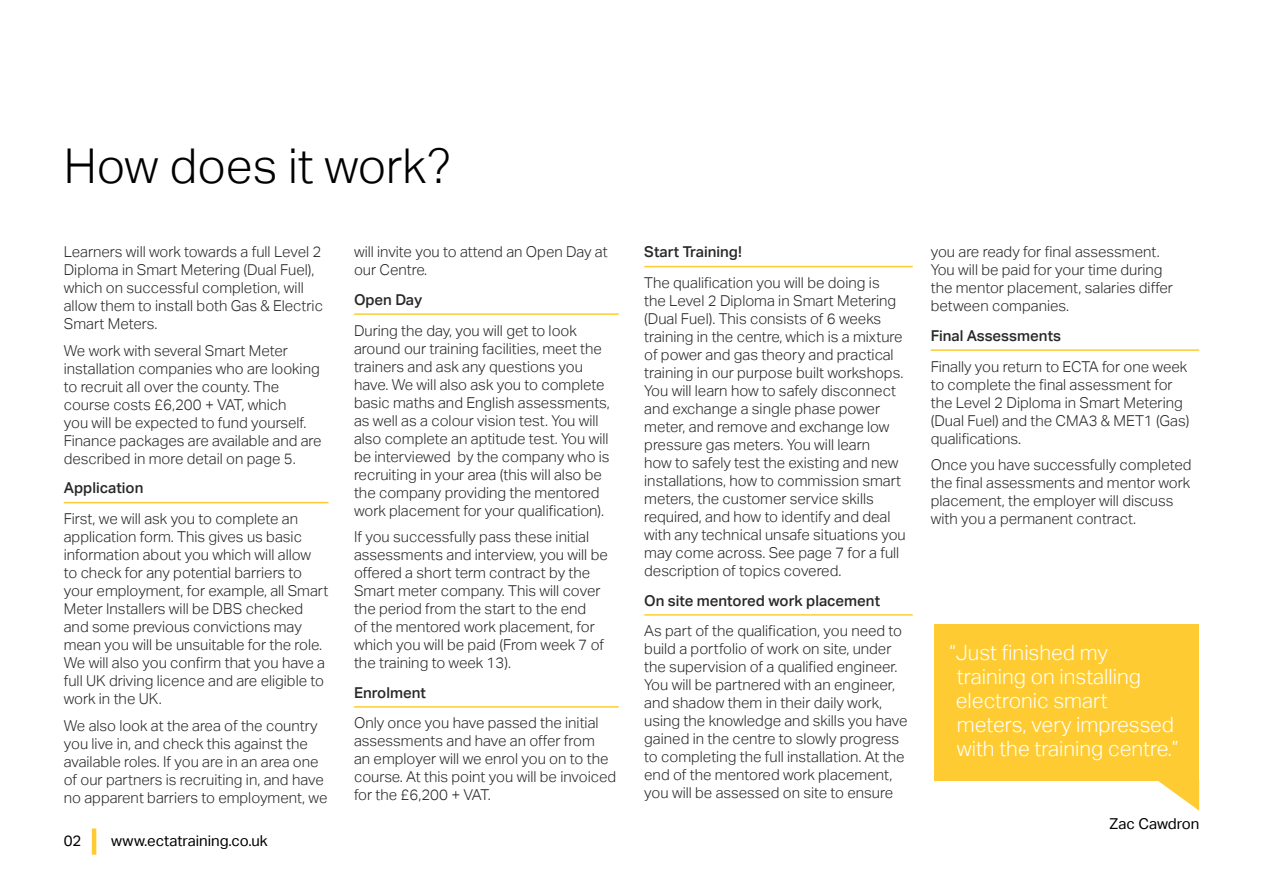
<style>
.page{position:relative;width:1263px;height:893px;background:#fff}
.page>*{position:absolute;margin:0;border:0;box-sizing:border-box;transform-origin:0 0}
.t1{font:300 48px "Aktiv Grotesk";color:#000}
.t2{font:300 21px/24px "Aktiv Grotesk";color:#fff}
.t3{font:300 15px/18px "Aktiv Grotesk";color:#282827}
.t4{font:500 15px "Aktiv Grotesk";color:#282827}
.t5{font:15px "Aktiv Grotesk";color:#000}
</style>
<div class="page">
<hr style="left:92px;top:828px;width:4px;height:27px;background:#fecc32">
<hr style="left:64px;top:502px;width:264px;height:1px;background:#fecc32">
<hr style="left:354px;top:313px;width:265px;height:2px;background:#fecc32">
<hr style="left:354px;top:706px;width:265px;height:2px;background:#fecc32">
<hr style="left:644px;top:266px;width:269px;height:1px;background:#fecc32">
<hr style="left:644px;top:614px;width:269px;height:2px;background:#fecc32">
<hr style="left:931px;top:349px;width:268px;height:2px;background:#fecc32">
<div style="left:934px;top:624px;width:264px;height:156px;background:#fecc32"></div>
<svg style="left:1157px;top:780px;width:42px;height:31px"></svg>
<h1 class="t1" style="left:64px;top:138px;width:389px">How does it work?</h1>
<p class="t3" style="left:64px;top:243px;width:261px">Learners will work towards a full Level 2<br>Diploma in Smart Metering (Dual Fuel), which on successful completion, will allow them to install both Gas &amp; Electric Smart Meters.</p>
<p class="t3" style="left:64px;top:342px;width:259px">We work with several Smart Meter installation companies who are looking to recruit all over the county. The course costs £6,200 + VAT, which<br>you will be expected to fund yourself.<br>Finance packages are available and are described in more detail on page 5.</p>
<p class="t4" style="left:64px;top:479px;width:81px">Application</p>
<p class="t3" style="left:64px;top:510px;width:266px">First, we will ask you to complete an application form. This gives us basic information about you which will allow to check for any potential barriers to your employment, for example, all Smart Meter Installers will be DBS checked and some previous convictions may mean you will be unsuitable for the role.<br>We will also you confirm that you have a full UK driving licence and are eligible to work in the UK.</p>
<p class="t3" style="left:64px;top:716px;width:265px">We also look at the area of the country you live in, and check this against the available roles. If you are in an area one of our partners is recruiting in, and have no apparent barriers to employment, we</p>
<p class="t5" style="left:64px;top:832px;width:19px">02</p>
<p class="t5" style="left:111px;top:832px;width:158px">www.ectatraining.co.uk</p>
<p class="t3" style="left:354px;top:243px;width:255px">will invite you to attend an Open Day at our Centre.</p>
<p class="t4" style="left:354px;top:291px;width:70px">Open Day</p>
<p class="t3" style="left:354px;top:321px;width:257px">During the day, you will get to look around our training facilities, meet the trainers and ask any questions you have. We will also ask you to complete basic maths and English assessments, as well as a colour vision test. You will also complete an aptitude test. You will be interviewed by the company who is recruiting in your area (this will also be the company providing the mentored work placement for your qualification).</p>
<p class="t3" style="left:354px;top:528px;width:255px">If you successfully pass these initial assessments and interview, you will be offered a short term contract by the Smart meter company. This will cover the period from the start to the end<br>of the mentored work placement, for which you will be paid (From week 7 of the training to week 13).</p>
<p class="t4" style="left:354px;top:684px;width:73px">Enrolment</p>
<p class="t3" style="left:354px;top:714px;width:264px">Only once you have passed the initial assessments and have an offer from<br>an employer will we enrol you on to the course. At this point you will be invoiced for the £6,200 + VAT.</p>
<p class="t4" style="left:644px;top:243px;width:99px">Start Training!</p>
<p class="t3" style="left:644px;top:274px;width:263px">The qualification you will be doing is<br>the Level 2 Diploma in Smart Metering (Dual Fuel). This consists of 6 weeks training in the centre, which is a mixture of power and gas theory and practical training in our purpose built workshops.<br>You will learn how to safely disconnect and exchange a single phase power meter, and remove and exchange low pressure gas meters. You will learn<br>how to safely test the existing and new installations, how to commission smart meters, the customer service skills required, and how to identify and deal with any technical unsafe situations you may come across. See page 7 for a full description of topics covered.</p>
<p class="t4" style="left:644px;top:592px;width:237px">On site mentored work placement</p>
<p class="t3" style="left:644px;top:622px;width:265px">As part of the qualification, you need to build a portfolio of work on site, under the supervision of a qualified engineer.<br>You will be partnered with an engineer, and shadow them in their daily work, using the knowledge and skills you have gained in the centre to slowly progress to completing the full installation. At the end of the mentored work placement, you will be assessed on site to ensure</p>
<p class="t3" style="left:931px;top:243px;width:244px">you are ready for final assessment.<br>You will be paid for your time during the mentor placement, salaries differ between companies.</p>
<p class="t4" style="left:931px;top:327px;width:132px">Final Assessments</p>
<p class="t3" style="left:931px;top:357px;width:260px">Finally you return to ECTA for one week to complete the final assessment for the Level 2 Diploma in Smart Metering (Dual Fuel) and the CMA3 &amp; MET1 (Gas) qualifications.</p>
<p class="t3" style="left:931px;top:456px;width:262px">Once you have successfully completed the final assessments and mentor work placement, the employer will discuss with you a permanent contract.</p>
<h2 class="t2" style="left:956px;top:641px;width:224px;text-indent:-7px">“Just finished my training on installing electronic smart meters, very impressed with the training centre.”</h2>
<p class="t5" style="left:1109px;top:815px;width:91px">Zac Cawdron</p>
</div>
